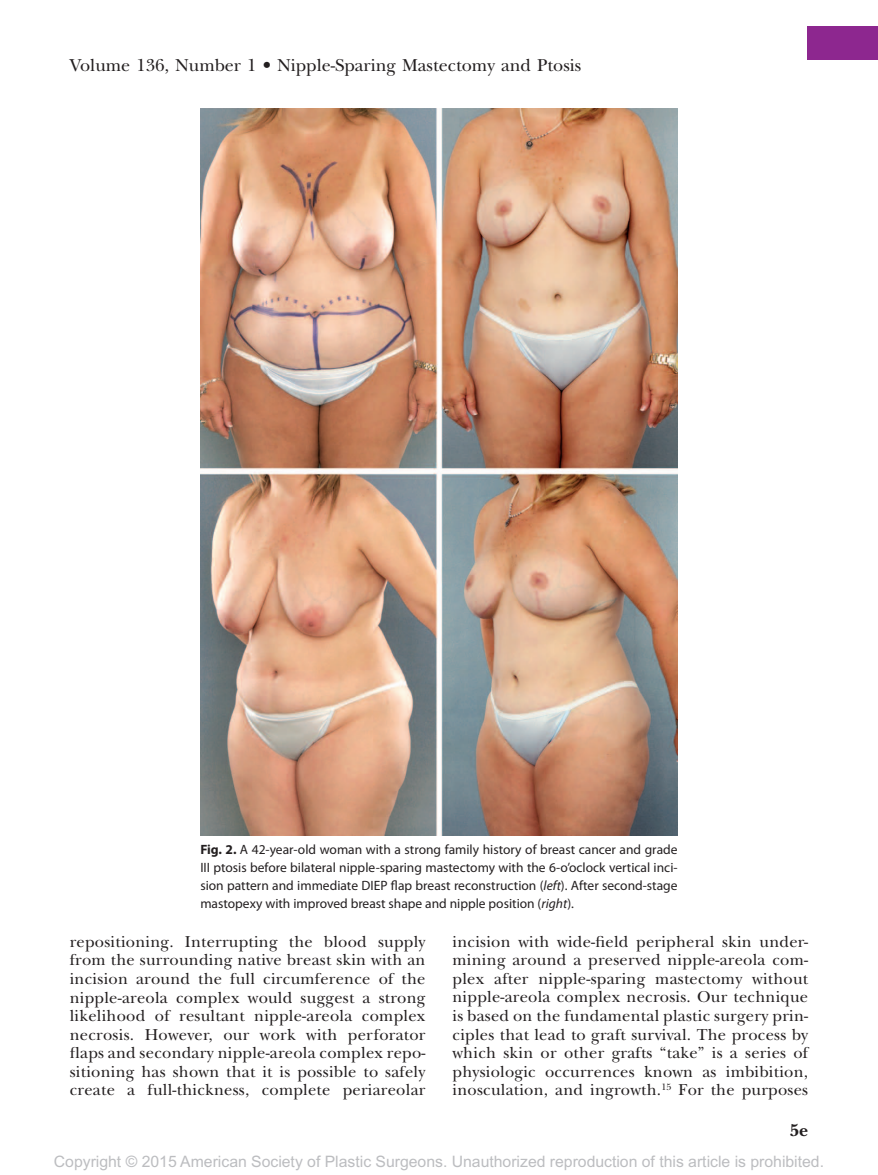
<style>
.page{position:relative;width:878px;height:1175px;background:#fff}
.page>*{position:absolute;margin:0;border:0;box-sizing:border-box;transform-origin:0 0}
.t1{font:18px "New Baskerville";color:#231f20}
.t2{font:700 18px "New Baskerville";color:#231f20}
.t3{font:16.5px/18.6px "New Baskerville";letter-spacing:.015em;color:#231f20;text-align:justify}
.t4{font:15.75px "Arial MT Std";color:#bcbdc0}
.t5{font:13.5px/18px "Myriad Pro";color:#231f20;text-align:justify}
.s1{font-weight:700}
.s2{font-style:italic}
</style>
<div class="page">
<div style="left:807px;top:26px;width:71px;height:33px;background:#8d278f"></div>
<img style="left:200px;top:108px;width:477px;height:727px">
<p class="t1" style="left:70px;top:54px;width:513px">Volume 136, Number 1 • Nipple-Sparing Mastectomy and Ptosis</p>
<p class="t5" style="left:200px;top:840px;width:478px"><span class="s1">Fig. 2.</span> A 42-year-old woman with a strong family history of breast cancer and grade III ptosis before bilateral nipple-sparing mastectomy with the 6-o’oclock vertical inci&shy;sion pattern and immediate DIEP flap breast reconstruction (<span class="s2">left</span>). After second-stage mastopexy with improved breast shape and nipple position (<span class="s2">right</span>).</p>
<p class="t3" style="left:70px;top:932px;width:357px">repositioning. Interrupting the blood supply from the surrounding native breast skin with an incision around the full circumference of the nipple-areola complex would suggest a strong likelihood of resultant nipple-areola complex necrosis. However, our work with perforator flaps and secondary nipple-areola complex repo&shy;sitioning has shown that it is possible to safely create a full-thickness, complete periareolar</p>
<p class="t3" style="left:452px;top:932px;width:357px">incision with wide-field peripheral skin under&shy;mining around a preserved nipple-areola com&shy;plex after nipple-sparing mastectomy without nipple-areola complex necrosis. Our technique is based on the fundamental plastic surgery prin&shy;ciples that lead to graft survival. The process by which skin or other grafts “take” is a series of physiologic occurrences known as imbibition, inosculation, and ingrowth.<sup>15</sup> For the purposes</p>
<p class="t2" style="left:789px;top:1119px;width:20px">5e</p>
<p class="t4" style="left:54px;top:1152px;width:771px">Copyright © 2015 American Society of Plastic Surgeons. Unauthorized reproduction of this article is prohibited.</p>
</div>
